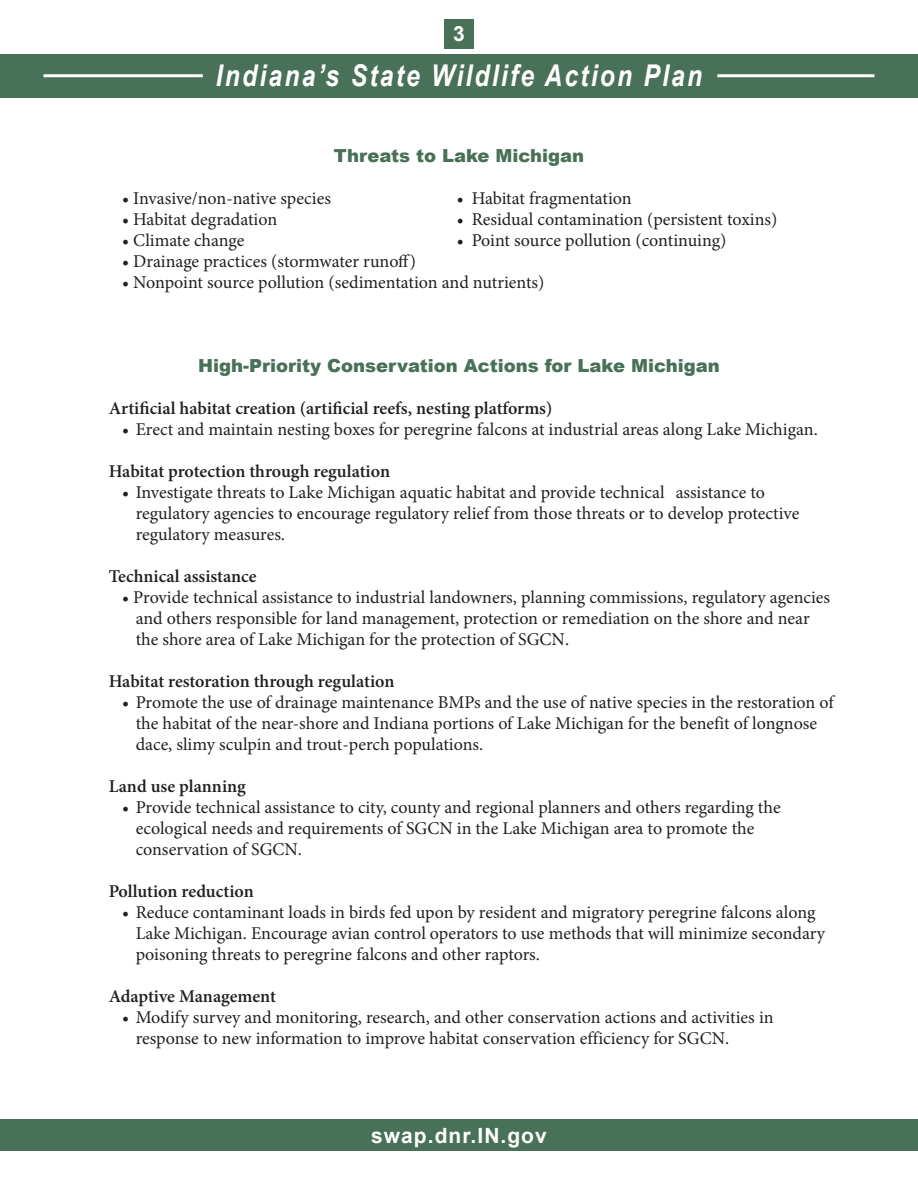
<style>
.page{position:relative;width:918px;height:1188px;background:#fff}
.page>*{position:absolute;margin:0;border:0;box-sizing:border-box;transform-origin:0 0}
.t1{font:italic 700 30px "Arial Narrow";letter-spacing:.075em;color:#fff}
.t2{font:700 21px "Arial";letter-spacing:.05em;color:#fff}
.t3{font:18px/21px "Minion Pro";letter-spacing:-.005em;color:#231f20}
.t4{font:600 18px "Minion Pro";color:#231f20}
.t5{font:900 18px "Arial";color:#497058}
</style>
<div class="page">
<div style="left:444px;top:20px;width:30px;height:30px;background:#497058"></div>
<div style="left:0;top:1120px;width:918px;height:31px;background:#497058"></div>
<div style="left:0;top:54px;width:918px;height:44px;background:#497058"></div>
<hr style="left:44px;top:74px;width:159px;height:3px;background:#fff">
<hr style="left:717px;top:74px;width:158px;height:3px;background:#fff">
<p class="t2" style="left:453px;top:20px;width:13px">3</p>
<h1 class="t1" style="left:216px;top:53px;width:488px">Indiana’s State Wildlife Action Plan</h1>
<p class="t5" style="left:334px;top:143px;width:252px">Threats to Lake Michigan</p>
<p class="t3" style="left:122px;top:188px;width:210px">• Invasive/non-native species</p>
<p class="t3" style="left:457px;top:188px;width:177px">• Habitat fragmentation</p>
<p class="t3" style="left:122px;top:209px;width:157px">• Habitat degradation</p>
<p class="t3" style="left:457px;top:209px;width:322px">• Residual contamination (persistent toxins)</p>
<p class="t3" style="left:122px;top:230px;width:124px">• Climate change</p>
<p class="t3" style="left:457px;top:230px;width:271px">• Point source pollution (continuing)</p>
<p class="t3" style="left:122px;top:251px;width:295px">• Drainage practices (stormwater runoff)</p>
<p class="t3" style="left:122px;top:272px;width:424px">• Nonpoint source pollution (sedimentation and nutrients)</p>
<p class="t5" style="left:198px;top:353px;width:523px">High-Priority Conservation Actions for Lake Michigan</p>
<p class="t4" style="left:109px;top:396px;width:445px">Artificial habitat creation (artificial reefs, nesting platforms)</p>
<p class="t3" style="left:122px;top:419px;width:697px">• Erect and maintain nesting boxes for peregrine falcons at industrial areas along Lake Michigan.</p>
<p class="t4" style="left:109px;top:459px;width:283px">Habitat protection through regulation</p>
<p class="t3" style="left:122px;top:482px;width:644px">• Investigate threats to Lake Michigan aquatic habitat and provide technical assistance to</p>
<p class="t3" style="left:136px;top:503px;width:665px">regulatory agencies to encourage regulatory relief from those threats or to develop protective</p>
<p class="t3" style="left:136px;top:524px;width:151px">regulatory measures.</p>
<p class="t4" style="left:109px;top:564px;width:149px">Technical assistance</p>
<p class="t3" style="left:136px;top:587px;width:696px;text-indent:-14px">• Provide technical assistance to industrial landowners, planning commissions, regulatory agencies and others responsible for land management, protection or remediation on the shore and near the shore area of Lake Michigan for the protection of SGCN.</p>
<p class="t4" style="left:109px;top:669px;width:287px">Habitat restoration through regulation</p>
<p class="t3" style="left:136px;top:692px;width:700px;text-indent:-14px">• Promote the use of drainage maintenance BMPs and the use of native species in the restoration of the habitat of the near-shore and Indiana portions of Lake Michigan for the benefit of longnose dace, slimy sculpin and trout-perch populations.</p>
<p class="t4" style="left:109px;top:774px;width:139px">Land use planning</p>
<p class="t3" style="left:122px;top:797px;width:660px">• Provide technical assistance to city, county and regional planners and others regarding the</p>
<p class="t3" style="left:136px;top:818px;width:620px">ecological needs and requirements of SGCN in the Lake Michigan area to promote the</p>
<p class="t3" style="left:136px;top:839px;width:168px">conservation of SGCN.</p>
<p class="t4" style="left:109px;top:879px;width:147px">Pollution reduction</p>
<p class="t3" style="left:136px;top:902px;width:691px;text-indent:-14px">• Reduce contaminant loads in birds fed upon by resident and migratory peregrine falcons along<br>Lake Michigan. Encourage avian control operators to use methods that will minimize secondary poisoning threats to peregrine falcons and other raptors.</p>
<p class="t4" style="left:109px;top:984px;width:169px">Adaptive Management</p>
<p class="t3" style="left:122px;top:1007px;width:653px">• Modify survey and monitoring, research, and other conservation actions and activities in</p>
<p class="t3" style="left:136px;top:1028px;width:595px">response to new information to improve habitat conservation efficiency for SGCN.</p>
<p class="t2" style="left:371px;top:1121px;width:177px">swap.dnr.IN.gov</p>
</div>
